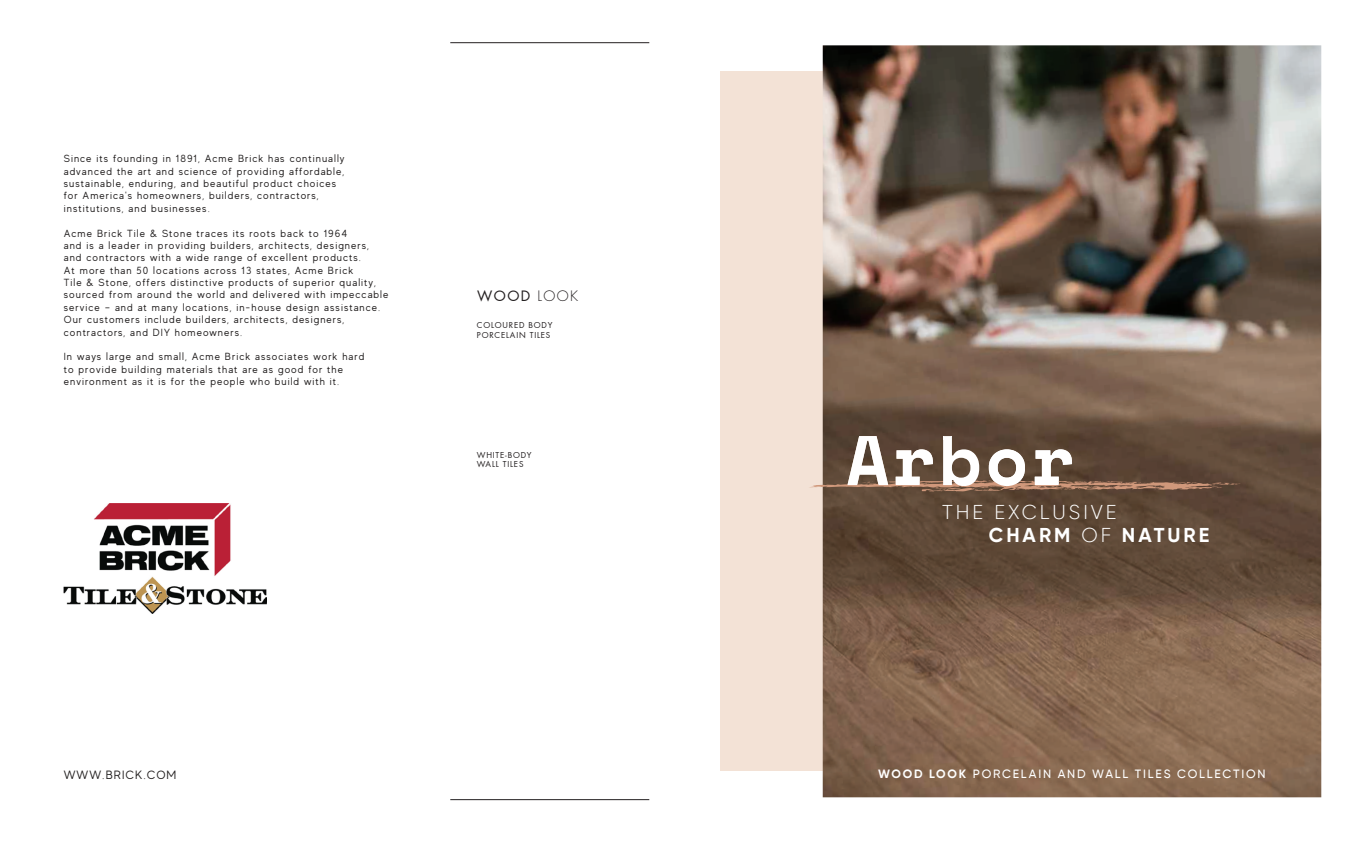
<style>
.page{position:relative;width:1361px;height:842px;background:#fff}
.page>*{position:absolute;margin:0;border:0;box-sizing:border-box;transform-origin:0 0}
.t1{font:300 20px/23px "Gilroy";letter-spacing:.15em;color:#fff}
.t2{font:14px "Futura";color:#231f20}
.t3{font:500 12px "Gilroy";letter-spacing:.15em;color:#fff}
.t4{font:12px "MADE Evolve Sans";letter-spacing:.09em;color:#211e1e}
.t5{font:10.3px/12.4px "MADE Evolve Sans";letter-spacing:.1em;color:#211e1e}
.t6{font:8px/9.6px "Futura";letter-spacing:.1em;color:#231f20}
.s1{font-family:"Futura Std";font-weight:300}
.s2{font-weight:700}
</style>
<div class="page">
<div style="left:720px;top:71px;width:245px;height:699px;background:#f3e2d6"></div>
<img style="left:823px;top:45px;width:498px;height:752px">
<hr style="left:450px;top:43px;width:199px;height:1px;background:#231f20">
<hr style="left:450px;top:799px;width:199px;height:1px;background:#231f20">
<img style="left:64px;top:503px;width:203px;height:110px">
<svg style="left:809px;top:436px;width:431px;height:56px;background:#857163"></svg>
<p class="t5" style="left:64px;top:152px;width:282px">Since its founding in 1891, Acme Brick has continually advanced the art and science of providing affordable, sustainable, enduring, and beautiful product choices for America's homeowners, builders, contractors, institutions, and businesses.</p>
<p class="t5" style="left:64px;top:226px;width:326px">Acme Brick Tile &amp; Stone traces its roots back to 1964<br>and is a leader in providing builders, architects, designers, and contractors with a wide range of excellent products.<br>At more than 50 locations across 13 states, Acme Brick<br>Tile &amp; Stone, offers distinctive products of superior quality, sourced from around the world and delivered with impeccable service – and at many locations, in-house design assistance.<br>Our customers include builders, architects, designers, contractors, and DIY homeowners.</p>
<p class="t5" style="left:64px;top:350px;width:302px">In ways large and small, Acme Brick associates work hard to provide building materials that are as good for the environment as it is for the people who build with it.</p>
<h2 class="t2" style="left:477px;top:286px;width:102px">WOOD <span class="s1">LOOK</span></h2>
<p class="t6" style="left:477px;top:320px;width:77px">COLOURED BODY<br>PORCELAIN TILES</p>
<p class="t6" style="left:477px;top:450px;width:56px">WHITE-BODY<br>WALL TILES</p>
<p class="t4" style="left:64px;top:767px;width:114px">WWW.BRICK.COM</p>
<h1 class="t1" style="left:989px;top:501px;width:222px;text-indent:-47px">THE EXCLUSIVE<br><span class="s2">CHARM</span> OF <span class="s2">NATURE</span></h1>
<p class="t3" style="left:878px;top:766px;width:389px"><span class="s2">WOOD LOOK</span> PORCELAIN AND WALL TILES COLLECTION</p>
</div>
